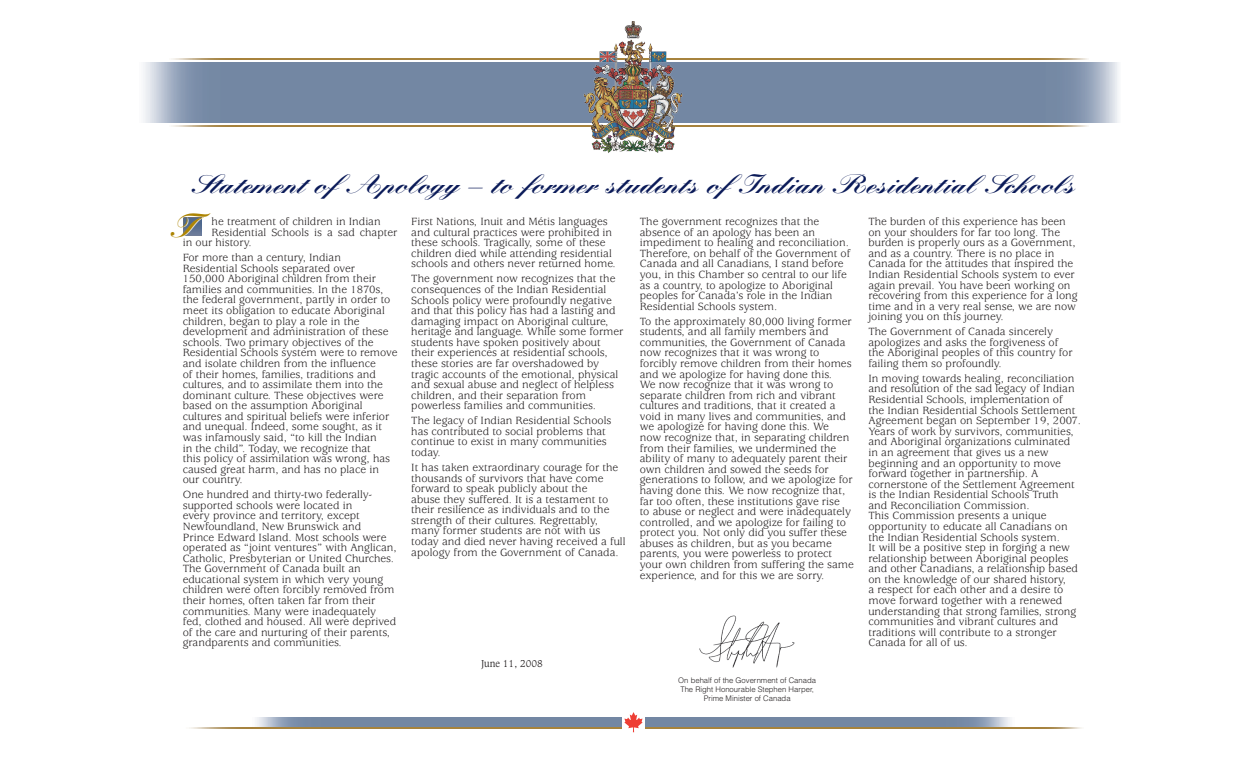
<style>
.page{position:relative;width:1260px;height:765px;background:#fff}
.page>*{position:absolute;margin:0;border:0;box-sizing:border-box;transform-origin:0 0}
.t1{font:900 32.5px "Kuenstler Script LT Std";color:#ad8504}
.t2{font:900 26px "Kuenstler Script LT Std";letter-spacing:.005em;color:#0b1b59;scale:1.1 1}
.Paragraph_-_Certific{font:11.5px/10.6px "Usherwood Std";color:#231f20}
.t3{font:300 9.62px "Caxton Std";color:#231f20}
.t4{font:300 7.75px "Helvetica LT Std";color:#231f20}
</style>
<div class="page">
<img style="left:171px;top:58px;width:917px;height:1px">
<img style="left:171px;top:125px;width:917px;height:1px">
<img style="left:581px;top:21px;width:104px;height:132px">
<svg style="left:624px;top:712px;width:19px;height:20px"></svg>
<img style="left:189px;top:728px;width:433px;height:1px">
<img style="left:646px;top:728px;width:436px;height:1px">
<img style="left:183px;top:217px;width:19px;height:19px">
<img style="left:700px;top:616px;width:95px;height:52px">
<p class="t2" style="left:191px;top:167px;width:804px">Statement ofApology – to former students ofIndian Residential Schools</p>
<p class="Paragraph_-_Certific" style="left:212px;top:217px;width:171px">he treatment of children in Indian</p>
<p class="Paragraph_-_Certific" style="left:212px;top:227px;width:187px">Residential Schools is a sad chapter</p>
<p class="Paragraph_-_Certific" style="left:183px;top:238px;width:70px">in our history.</p>
<p class="Paragraph_-_Certific" style="left:183px;top:253px;width:216px">For more than a century, Indian Residential Schools separated over 150,000 Aboriginal children from their families and communities. In the 1870s, the federal government, partly in order to meet its obligation to educate Aboriginal children, began to play a role in the development and administration of these schools. Two primary objectives of the Residential Schools system were to remove and isolate children from the influence<br>of their homes, families, traditions and cultures, and to assimilate them into the dominant culture. These objectives were based on the assumption Aboriginal cultures and spiritual beliefs were inferior and unequal. Indeed, some sought, as it was infamously said, “to kill the Indian<br>in the child”. Today, we recognize that<br>this policy of assimilation was wrong, has caused great harm, and has no place in our country.</p>
<p class="Paragraph_-_Certific" style="left:183px;top:490px;width:215px">One hundred and thirty-two federally&shy;supported schools were located in<br>every province and territory, except Newfoundland, New Brunswick and<br>Prince Edward Island. Most schools were operated as “joint ventures” with Anglican, Catholic, Presbyterian or United Churches.<br>The Government of Canada built an educational system in which very young children were often forcibly removed from their homes, often taken far from their communities. Many were inadequately fed, clothed and housed. All were deprived of the care and nurturing of their parents, grandparents and communities.</p>
<p class="t1" style="left:171px;top:205px;width:41px">T</p>
<p class="Paragraph_-_Certific" style="left:868px;top:217px;width:211px">The burden of this experience has been on your shoulders for far too long. The burden is properly ours as a Government, and as a country. There is no place in Canada for the attitudes that inspired the Indian Residential Schools system to ever again prevail. You have been working on recovering from this experience for a long time and in a very real sense, we are now joining you on this journey.</p>
<p class="Paragraph_-_Certific" style="left:868px;top:327px;width:206px">The Government of Canada sincerely apologizes and asks the forgiveness of the Aboriginal peoples of this country for failing them so profoundly.</p>
<p class="Paragraph_-_Certific" style="left:868px;top:373px;width:214px">In moving towards healing, reconciliation and resolution of the sad legacy of Indian Residential Schools, implementation of the Indian Residential Schools Settlement Agreement began on September 19, 2007.<br>Years of work by survivors, communities, and Aboriginal organizations culminated in an agreement that gives us a new beginning and an opportunity to move forward together in partnership. A cornerstone of the Settlement Agreement is the Indian Residential Schools Truth<br>and Reconciliation Commission.<br>This Commission presents a unique opportunity to educate all Canadians on the Indian Residential Schools system.<br>It will be a positive step in forging a new relationship between Aboriginal peoples and other Canadians, a relationship based on the knowledge of our shared history,<br>a respect for each other and a desire to move forward together with a renewed understanding that strong families, strong communities and vibrant cultures and traditions will contribute to a stronger Canada for all of us.</p>
<p class="Paragraph_-_Certific" style="left:640px;top:217px;width:212px">The government recognizes that the absence of an apology has been an impediment to healing and reconciliation.<br>Therefore, on behalf of the Government of Canada and all Canadians, I stand before you, in this Chamber so central to our life as a country, to apologize to Aboriginal peoples for Canada’s role in the Indian Residential Schools system.</p>
<p class="Paragraph_-_Certific" style="left:640px;top:316px;width:215px">To the approximately 80,000 living former students, and all family members and communities, the Government of Canada now recognizes that it was wrong to forcibly remove children from their homes and we apologize for having done this.<br>We now recognize that it was wrong to separate children from rich and vibrant cultures and traditions, that it created a void in many lives and communities, and we apologize for having done this. We<br>now recognize that, in separating children from their families, we undermined the ability of many to adequately parent their own children and sowed the seeds for generations to follow, and we apologize for having done this. We now recognize that, far too often, these institutions gave rise<br>to abuse or neglect and were inadequately controlled, and we apologize for failing to protect you. Not only did you suffer these abuses as children, but as you became parents, you were powerless to protect your own children from suffering the same experience, and for this we are sorry.</p>
<p class="Paragraph_-_Certific" style="left:411px;top:217px;width:206px">First Nations, Inuit and Métis languages and cultural practices were prohibited in these schools. Tragically, some of these children died while attending residential schools and others never returned home.</p>
<p class="Paragraph_-_Certific" style="left:411px;top:274px;width:206px">The government now recognizes that the</p>
<p class="Paragraph_-_Certific" style="left:411px;top:285px;width:214px">consequences of the Indian Residential Schools policy were profoundly negative and that this policy has had a lasting and damaging impact on Aboriginal culture, heritage and language. While some former students have spoken positively about their experiences at residential schools, these stories are far overshadowed by tragic accounts of the emotional, physical and sexual abuse and neglect of helpless children, and their separation from powerless families and communities.</p>
<p class="Paragraph_-_Certific" style="left:411px;top:416px;width:202px">The legacy of Indian Residential Schools has contributed to social problems that continue to exist in many communities today.</p>
<p class="Paragraph_-_Certific" style="left:411px;top:462px;width:209px">It has taken extraordinary courage for the</p>
<p class="Paragraph_-_Certific" style="left:411px;top:473px;width:216px">thousands of survivors that have come forward to speak publicly about the<br>abuse they suffered. It is a testament to their resilience as individuals and to the strength of their cultures. Regrettably, many former students are not with us today and died never having received a full apology from the Government of Canada.</p>
<p class="t3" style="left:482px;top:658px;width:63px">June 11, 2008</p>
<p class="t4" style="left:678px;top:675px;width:139px">On behalf of the Government of Canada</p>
<p class="t4" style="left:680px;top:684px;width:135px">The Right Honourable Stephen Harper,</p>
<p class="t4" style="left:704px;top:694px;width:88px">Prime Minister of Canada</p>
</div>
